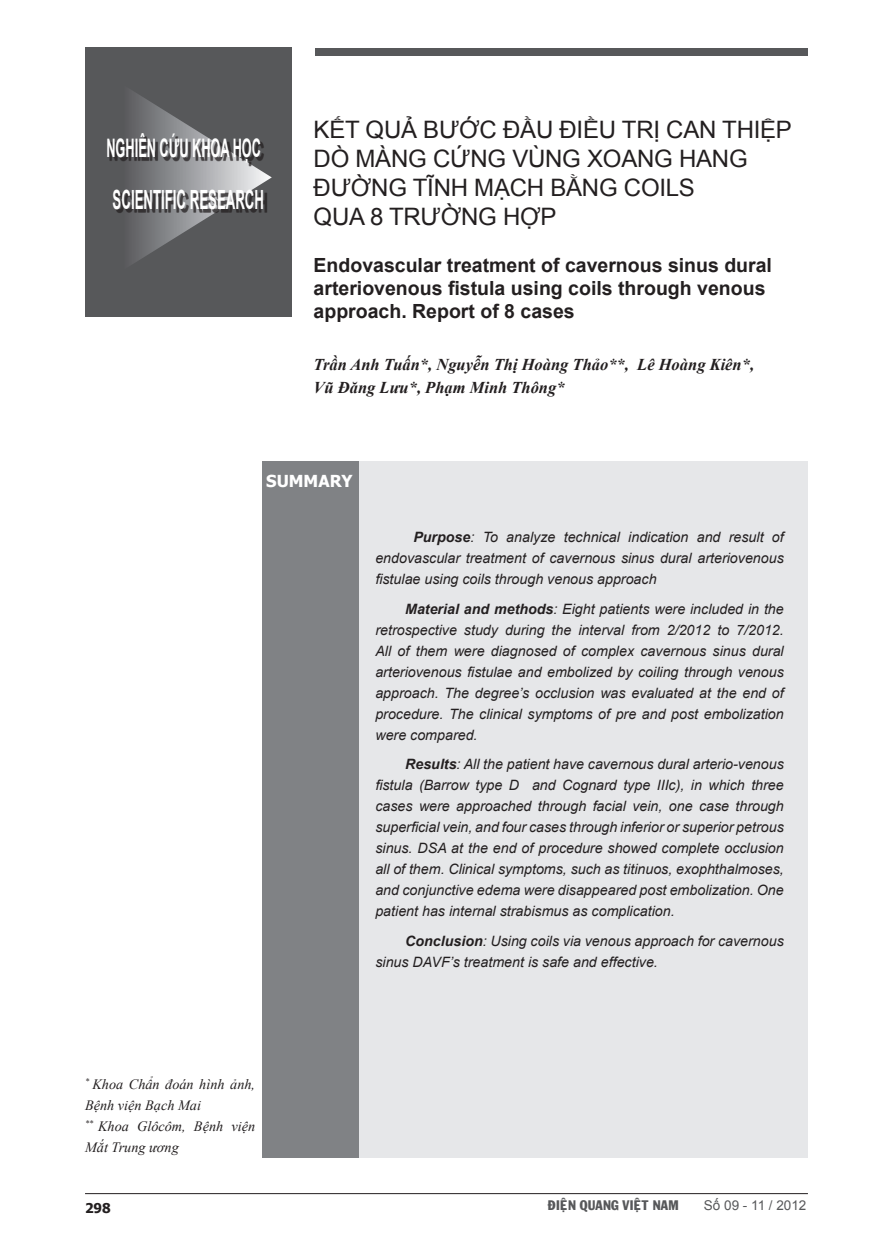
<style>
.page{position:relative;width:893px;height:1255px;background:#fff}
.page>*{position:absolute;margin:0;border:0;box-sizing:border-box;transform-origin:0 0}
.t1{font:700 26.4px "Arial";color:#fff;scale:.5 1}
.t2{font:700 25.5px "Arial";color:#fff;scale:.5 1}
.tit_bai{font:24px/28.8px "Arial";letter-spacing:-.01em;color:#231f20}
.tieng_anh{font:700 19.5px/23.4px "Arial";color:#231f20}
.ten_tac_gia{font:italic 700 16.5px "Times New Roman";color:#231f20}
.t3{font:700 16.5px "Tahoma";color:#fff}
.t4{font:italic 14.25px/21px "Arial";color:#231f20;text-align:justify}
.chu_thich_gach{font:italic 14.25px/21px "Times New Roman";color:#231f20}
.t5{font:13.5px "VNI Franko";color:#57585a}
.t6{font:13.5px "Arial";color:#57585a}
.t7{font:700 13.5px "Tahoma";color:#231f20}
.s1{font-weight:700}
</style>
<div class="page">
<hr style="left:85px;top:1193px;width:723px;height:1px;background:#231f20">
<div style="left:85px;top:48px;width:207px;height:269px;background:#57585a"></div>
<svg style="left:132px;top:91px;width:72px;height:173px"></svg>
<div style="left:109px;top:135px;width:200px;height:64px;background:#231f20;opacity:.75"></div>
<div style="left:115px;top:191px;width:205px;height:64px;background:#231f20;opacity:.75"></div>
<div style="left:316px;top:48px;width:492px;height:7px;background:#57585a"></div>
<div style="left:263px;top:461px;width:545px;height:697px;background:#e6e7e9"></div>
<div style="left:262px;top:461px;width:96px;height:697px;background:#808285"></div>
<p class="t2" style="left:106px;top:131px;width:311px">NGHI ÊN CỨU KHOA HỌC</p>
<p class="t1" style="left:113px;top:182px;width:300px">Scientific research</p>
<p class="tit_bai" style="left:314px;top:116px;width:480px">KẾT QUẢ BƯỚC ĐẦU ĐIỀU TRỊ CAN THIỆP<br>DÒ MÀNG CỨNG VÙNG XOANG HANG<br>ĐƯỜNG TĨNH MẠCH BẰNG COILS<br>QUA 8 TRƯỜNG HỢP</p>
<p class="tieng_anh" style="left:314px;top:254px;width:460px">Endovascular treatment of cavernous sinus dural arteriovenous fistula using coils through venous approach. Report of 8 cases</p>
<p class="ten_tac_gia" style="left:314px;top:353px;width:442px">Trần Anh Tuấn*, Nguyễn Thị Hoàng Thảo**, Lê Hoàng Kiên*,</p>
<p class="ten_tac_gia" style="left:314px;top:376px;width:253px">Vũ Đăng Lưu*, Phạm Minh Thông*</p>
<p class="t3" style="left:266px;top:469px;width:14px">SUMMAR</p>
<p class="t3" style="left:342px;top:469px;width:13px">Y</p>
<p class="t4" style="left:375px;top:527px;width:410px;text-indent:38px"><span class="s1">Purpose</span>: To analyze technical indication and result of endovascular treatment of cavernous sinus dural arteriovenous fistulae using coils through venous approach</p>
<p class="t4" style="left:375px;top:598px;width:410px;text-indent:30px"><span class="s1">Material and methods</span>: Eight patients were included in the retrospective study during the interval from 2/2012 to 7/2012.<br>All of them were diagnosed of complex cavernous sinus dural arteriovenous fistulae and embolized by coiling through venous approach. The degree’s occlusion was evaluated at the end of procedure. The clinical symptoms of pre and post embolization were compared.</p>
<p class="t4" style="left:375px;top:754px;width:410px;text-indent:30px"><span class="s1">Results</span>: All the patient have cavernous dural arterio-venous fistula (Barrow type D and Cognard type IIIc), in which three cases were approached through facial vein, one case through superficial vein, and four cases through inferior or superior petrous sinus. DSA at the end of procedure showed complete occlusion all of them. Clinical symptoms, such as titinuos, exophthalmoses, and conjunctive edema were disappeared post embolization. One patient has internal strabismus as complication.</p>
<p class="t4" style="left:375px;top:930px;width:410px;text-indent:30px"><span class="s1">Conclusion</span>: Using coils via venous approach for cavernous sinus DAVF’s treatment is safe and effective.</p>
<p class="chu_thich_gach" style="left:85px;top:1073px;width:172px"><sup>*</sup> Khoa Chẩn đoán hình ảnh,<br>Bệnh viện Bạch Mai</p>
<p class="chu_thich_gach" style="left:85px;top:1115px;width:172px"><sup>**</sup> Khoa Glôcôm, Bệnh viện<br>Mắt Trung ương</p>
<p class="t7" style="left:85px;top:1198px;width:27px">298</p>
<p class="t5" style="left:548px;top:1194px;width:132px">ÑIEÄN QUANG VIEÄT NAM</p>
<p class="t6" style="left:704px;top:1196px;width:104px">Số 09 - 11 / 2012</p>
</div>
